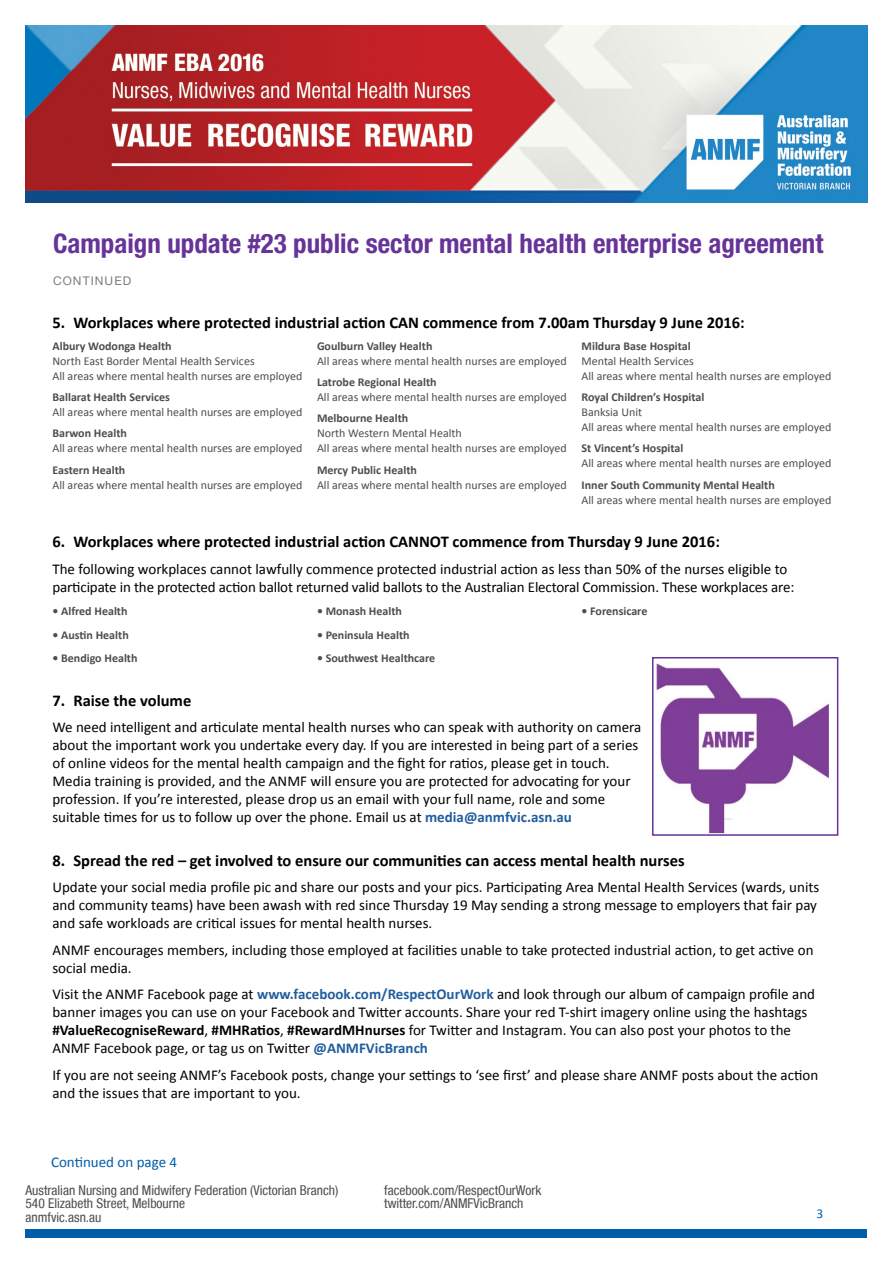
<style>
.page{position:relative;width:893px;height:1263px;background:#fff}
.page>*{position:absolute;margin:0;border:0;box-sizing:border-box;transform-origin:0 0}
.t1{font:700 condensed 27px "Helvetica Neue LT Std";color:#639}
.t2{font:700 16.5px "Calibri";color:#000}
.t3{font:15px/18px "Calibri";color:#000}
.t4{font:15px "Calibri";color:#005daa}
.t5{font:condensed 13.5px/13.5px "Helvetica Neue LT";color:#4c4d4d}
.t6{font:13.5px "Calibri";color:#005daa}
.t7{font:12px/15px "Calibri";color:#4c4d4d}
.t8{font:700 12px "Calibri";color:#4c4d4d}
.t9{font:12px "Helvetica Neue LT Std";letter-spacing:.09em;color:#7d7c7b}
.s1{font-weight:700;color:#215e9e}
.s2{font-weight:700}
</style>
<div class="page">
<div style="left:26px;top:1229px;width:841px;height:8px;background:#005daa"></div>
<img style="left:26px;top:26px;width:841px;height:176px">
<img style="left:656px;top:663px;width:174px;height:170px">
<div style="left:652px;top:657px;width:186px;height:179px;border:2px solid #639"></div>
<h1 class="t1" style="left:53px;top:227px;width:772px">Campaign update #23 public sector mental health enterprise agreement</h1>
<p class="t9" style="left:53px;top:273px;width:80px">CONTINUED</p>
<p class="t2" style="left:52px;top:312px;width:694px">5. Workplaces where protected industrial action CAN commence from 7.00am Thursday 9 June 2016:</p>
<p class="t8" style="left:52px;top:338px;width:121px">Albury Wodonga Health</p>
<p class="t7" style="left:52px;top:353px;width:251px">North East Border Mental Health Services<br>All areas where mental health nurses are employed</p>
<p class="t8" style="left:52px;top:389px;width:119px">Ballarat Health Services</p>
<p class="t7" style="left:52px;top:404px;width:251px">All areas where mental health nurses are employed</p>
<p class="t8" style="left:52px;top:426px;width:76px">Barwon Health</p>
<p class="t7" style="left:52px;top:441px;width:251px">All areas where mental health nurses are employed</p>
<p class="t8" style="left:52px;top:462px;width:74px">Eastern Health</p>
<p class="t7" style="left:52px;top:477px;width:251px">All areas where mental health nurses are employed</p>
<p class="t8" style="left:317px;top:338px;width:117px">Goulburn Valley Health</p>
<p class="t7" style="left:317px;top:353px;width:251px">All areas where mental health nurses are employed</p>
<p class="t8" style="left:317px;top:374px;width:121px">Latrobe Regional Health</p>
<p class="t7" style="left:317px;top:389px;width:251px">All areas where mental health nurses are employed</p>
<p class="t8" style="left:317px;top:411px;width:93px">Melbourne Health</p>
<p class="t7" style="left:317px;top:426px;width:251px">North Western Mental Health<br>All areas where mental health nurses are employed</p>
<p class="t8" style="left:317px;top:462px;width:102px">Mercy Public Health</p>
<p class="t7" style="left:317px;top:477px;width:251px">All areas where mental health nurses are employed</p>
<p class="t8" style="left:582px;top:338px;width:111px">Mildura Base Hospital</p>
<p class="t7" style="left:582px;top:353px;width:251px">Mental Health Services<br>All areas where mental health nurses are employed</p>
<p class="t8" style="left:582px;top:389px;width:124px">Royal Children’s Hospital</p>
<p class="t7" style="left:582px;top:404px;width:251px">Banksia Unit<br>All areas where mental health nurses are employed</p>
<p class="t8" style="left:582px;top:441px;width:103px">St Vincent’s Hospital</p>
<p class="t7" style="left:582px;top:456px;width:251px">All areas where mental health nurses are employed</p>
<p class="t8" style="left:582px;top:477px;width:195px">Inner South Community Mental Health</p>
<p class="t7" style="left:582px;top:492px;width:251px">All areas where mental health nurses are employed</p>
<p class="t2" style="left:52px;top:531px;width:669px">6. Workplaces where protected industrial action CANNOT commence from Thursday 9 June 2016:</p>
<p class="t3" style="left:52px;top:560px;width:743px">The following workplaces cannot lawfully commence protected industrial action as less than 50% of the nurses eligible to participate in the protected action ballot returned valid ballots to the Australian Electoral Commission. These workplaces are:</p>
<p class="t8" style="left:52px;top:604px;width:77px">• Alfred Health</p>
<p class="t8" style="left:52px;top:627px;width:78px">• Austin Health</p>
<p class="t8" style="left:52px;top:651px;width:87px">• Bendigo Health</p>
<p class="t8" style="left:317px;top:604px;width:87px">• Monash Health</p>
<p class="t8" style="left:317px;top:627px;width:94px">• Peninsula Health</p>
<p class="t8" style="left:317px;top:651px;width:120px">• Southwest Healthcare</p>
<p class="t8" style="left:582px;top:604px;width:67px">• Forensicare</p>
<p class="t2" style="left:52px;top:690px;width:140px">7. Raise the volume</p>
<p class="t3" style="left:52px;top:718px;width:590px">We need intelligent and articulate mental health nurses who can speak with authority on camera about the important work you undertake every day. If you are interested in being part of a series of online videos for the mental health campaign and the fight for ratios, please get in touch.<br>Media training is provided, and the ANMF will ensure you are protected for advocating for your profession. If you’re interested, please drop us an email with your full name, role and some suitable times for us to follow up over the phone. Email us at <span class="s1">media@anmfvic.asn.au</span></p>
<p class="t2" style="left:52px;top:850px;width:634px">8. Spread the red – get involved to ensure our communities can access mental health nurses</p>
<p class="t3" style="left:52px;top:878px;width:768px">Update your social media profile pic and share our posts and your pics. Participating Area Mental Health Services (wards, units and community teams) have been awash with red since Thursday 19 May sending a strong message to employers that fair pay and safe workloads are critical issues for mental health nurses.</p>
<p class="t3" style="left:52px;top:941px;width:763px">ANMF encourages members, including those employed at facilities unable to take protected industrial action, to get active on social media.</p>
<p class="t3" style="left:52px;top:985px;width:764px">Visit the ANMF Facebook page at <span class="s1">www.facebook.com/RespectOurWork</span> and look through our album of campaign profile and banner images you can use on your Facebook and Twitter accounts. Share your red T-shirt imagery online using the hashtags <span class="s2">#ValueRecogniseReward</span>, <span class="s2">#MHRatios</span>, <span class="s2">#RewardMHnurses</span> for Twitter and Instagram. You can also post your photos to the ANMF Facebook page, or tag us on Twitter <span class="s1">@ANMFVicBranch</span></p>
<p class="t3" style="left:52px;top:1066px;width:767px">If you are not seeing ANMF’s Facebook posts, change your settings to ‘see first’ and please share ANMF posts about the action and the issues that are important to you.</p>
<p class="t4" style="left:51px;top:1152px;width:128px">Continued on page 4</p>
<p class="t5" style="left:26px;top:1183px;width:314px">Australian Nursing and Midwifery Federation (Victorian Branch)<br>540 Elizabeth Street, Melbourne<br>anmfvic.asn.au</p>
<p class="t5" style="left:384px;top:1183px;width:159px">facebook.com/RespectOurWork twitter.com/ANMFVicBranch</p>
<p class="t6" style="left:816px;top:1205px;width:8px">3</p>
</div>
